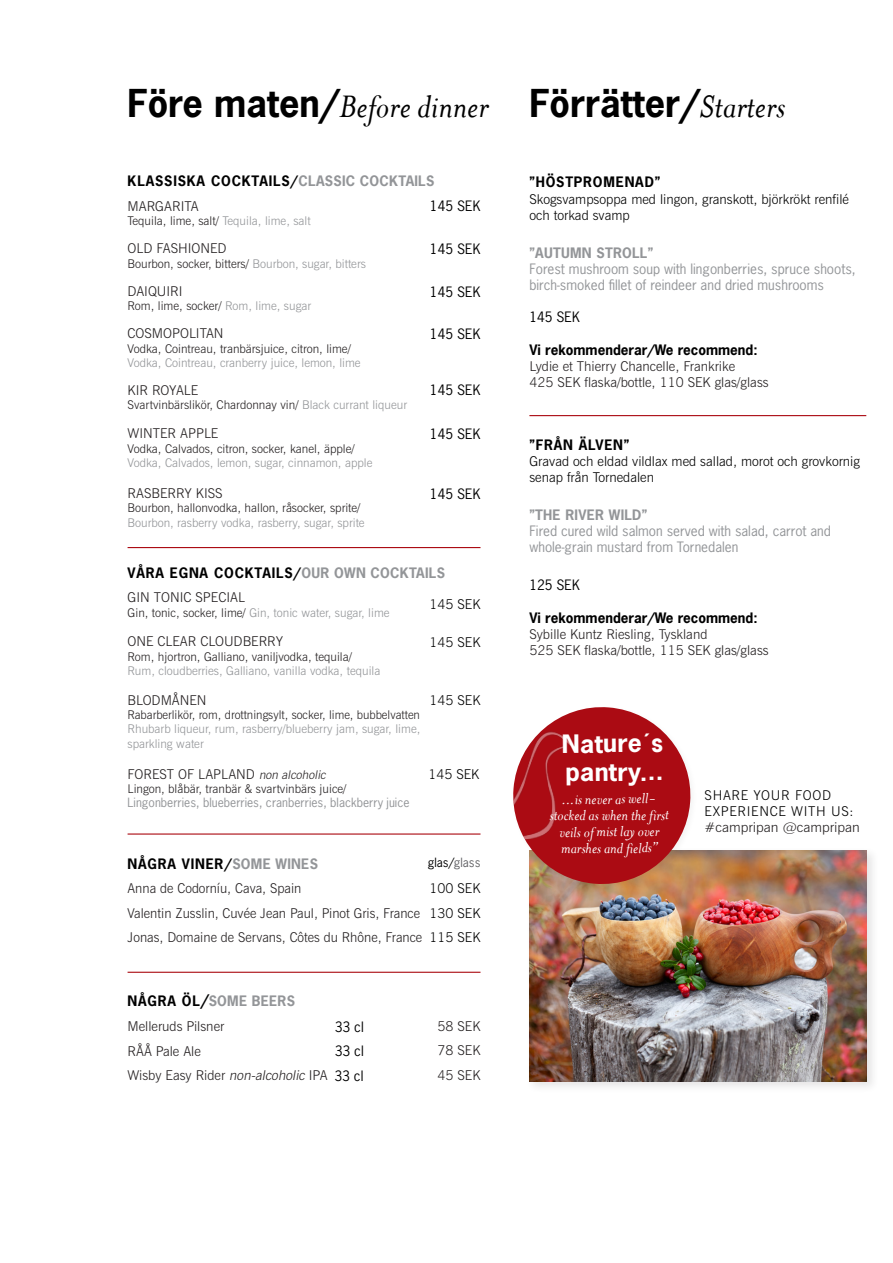
<style>
.page{position:relative;width:893px;height:1263px;background:#fff}
.page>*{position:absolute;margin:0;border:0;box-sizing:border-box;transform-origin:0 0}
.t1{font:italic 36px "Mrs Eaves";color:#000}
.t2{font:700 36px "News Gothic Std";color:#000}
.t3{font:700 23.7px/28.3px "News Gothic Std";color:#fff;scale:1.05 1}
.t4{font:italic 16.5px/16.4px "Mrs Eaves";color:#fff;text-align:center}
.t5{font:300 13.5px/16.2px "News Gothic BT";color:#231f20}
.t6{font:300 13.5px/16.2px "News Gothic BT";color:#000}
.t7{font:13.5px/16.2px "News Gothic Std";color:#939598}
.t8{font:700 13.5px "News Gothic Std";letter-spacing:.04em;color:#000}
.t9{font:13.5px "News Gothic Std";color:#000}
.t10{font:700 13.5px "News Gothic Std";color:#000}
.t11{font:300 13.5px/16.2px "News Gothic BT";letter-spacing:.05em;color:#000}
.t12{font:700 13.5px "News Gothic Std";letter-spacing:.06em;color:#000}
.t13{font:700 13.5px "News Gothic Std";letter-spacing:.02em;color:#939598}
.t14{font:300 12px/14.4px "News Gothic BT";color:#231f20}
.t15{font:300 12px/14.4px "News Gothic BT";color:#939598;text-align:justify}
.t16{font:12px/14.4px "News Gothic Std";color:#939598}
.t17{font:12px "News Gothic Std";color:#000}
.s1{font-family:"News Gothic Std";font-weight:700;font-style:normal}
.s2{color:#939598}
.s3{color:#231f20}
.s4{font-style:italic;font-size:12px}
.s5{font-family:"News Gothic BT";font-weight:300;color:#231f20}
.s6{color:#636366}
.s7{color:#000}
.s8{font-size:15px;color:#000}
.s9{font-style:italic}
.s10{font-family:"Mrs Eaves";font-weight:400;font-style:italic}
</style>
<div class="page">
<hr style="left:128px;top:547px;width:352px;height:1px;background:#ab0b13">
<hr style="left:128px;top:833px;width:352px;height:2px;background:#ab0b13">
<hr style="left:128px;top:972px;width:352px;height:1px;background:#ab0b13">
<hr style="left:529px;top:415px;width:337px;height:1px;background:#ab0b13">
<div style="left:526px;top:846px;width:354px;height:247px;background:#231f20;opacity:.12"></div>
<img style="left:530px;top:850px;width:337px;height:231px">
<div style="left:510px;top:704px;width:189px;height:188px;background:#000;opacity:.05"></div>
<svg style="left:510px;top:704px;width:184px;height:183px;background:#b93d3e"></svg>
<img style="left:510px;top:707px;width:71px;height:170px">
<p class="t1" style="left:128px;top:87px;width:363px"><span class="s1">Före maten/</span>Before dinner</p>
<p class="t8" style="left:128px;top:172px;width:308px">KLASSISKA COCKTAILS/<span class="s2">CLASSIC COCKTAILS</span></p>
<p class="t5" style="left:128px;top:198px;width:73px">MARGARITA</p>
<p class="t14" style="left:128px;top:214px;width:185px">Tequila, lime, salt/ <span class="s2">Tequila, lime, salt</span></p>
<p class="t5" style="left:128px;top:240px;width:101px">OLD FASHIONED</p>
<p class="t14" style="left:128px;top:256px;width:240px">Bourbon, socker, bitters/ <span class="s2">Bourbon, sugar, bitters</span></p>
<p class="t5" style="left:128px;top:283px;width:57px">DAIQUIRI</p>
<p class="t14" style="left:128px;top:299px;width:185px">Rom, lime, socker/ <span class="s2">Rom, lime, sugar</span></p>
<p class="t5" style="left:128px;top:325px;width:98px">COSMOPOLITAN</p>
<p class="t14" style="left:128px;top:341px;width:235px">Vodka, Cointreau, tranbärsjuice, citron, lime/<br><span class="s2">Vodka, Cointreau, cranberry juice, lemon, lime</span></p>
<p class="t5" style="left:128px;top:382px;width:72px">KIR ROYALE</p>
<p class="t14" style="left:128px;top:397px;width:281px">Svartvinbärslikör, Chardonnay vin/ <span class="s2">Black currant liqueur</span></p>
<p class="t5" style="left:128px;top:425px;width:92px">WINTER APPLE</p>
<p class="t14" style="left:128px;top:441px;width:246px">Vodka, Calvados, citron, socker, kanel, äpple/<br><span class="s2">Vodka, Calvados, lemon, sugar, cinnamon, apple</span></p>
<p class="t5" style="left:128px;top:485px;width:97px">RASBERRY KISS</p>
<p class="t14" style="left:128px;top:501px;width:239px">Bourbon, hallonvodka, hallon, råsocker, sprite/<br><span class="s2">Bourbon, rasberry vodka, rasberry, sugar, sprite</span></p>
<p class="t9" style="left:430px;top:198px;width:52px">145 SEK</p>
<p class="t9" style="left:430px;top:240px;width:52px">145 SEK</p>
<p class="t9" style="left:430px;top:283px;width:52px">145 SEK</p>
<p class="t9" style="left:430px;top:325px;width:52px">145 SEK</p>
<p class="t9" style="left:430px;top:382px;width:52px">145 SEK</p>
<p class="t9" style="left:430px;top:425px;width:52px">145 SEK</p>
<p class="t9" style="left:430px;top:485px;width:52px">145 SEK</p>
<p class="t8" style="left:128px;top:564px;width:319px">VÅRA EGNA COCKTAILS/<span class="s2">OUR OWN COCKTAILS</span></p>
<p class="t5" style="left:128px;top:589px;width:119px">GIN TONIC SPECIAL</p>
<p class="t15" style="left:128px;top:605px;width:264px"><span class="s3">Gin, tonic, socker, lime/</span> Gin, tonic water, sugar, lime</p>
<p class="t5" style="left:128px;top:633px;width:157px">ONE CLEAR CLOUDBERRY</p>
<p class="t15" style="left:128px;top:649px;width:254px"><span class="s3">Rom, hjortron, Galliano, vaniljvodka, tequila/<br></span>Rum, cloudberries, Galliano, vanilla vodka, tequila</p>
<p class="t5" style="left:128px;top:692px;width:81px">BLODMÅNEN</p>
<p class="t15" style="left:128px;top:707px;width:294px"><span class="s3">Rabarberlikör, rom, drottningsylt, socker, lime, bubbelvatten </span>Rhubarb liqueur, rum, rasberry/blueberry jam, sugar, lime, sparkling water</p>
<p class="t5" style="left:128px;top:766px;width:202px">FOREST OF LAPLAND <span class="s4">non alcoholic</span></p>
<p class="t16" style="left:128px;top:781px;width:283px"><span class="s5">Lingon, blåbär, tranbär &amp; svartvinbärs juice/<br></span>Lingonberries, blueberries, cranberries, blackberry juice</p>
<p class="t6" style="left:429px;top:596px;width:53px">145 SEK</p>
<p class="t6" style="left:429px;top:634px;width:53px">145 SEK</p>
<p class="t6" style="left:429px;top:692px;width:53px">145 SEK</p>
<p class="t6" style="left:428px;top:766px;width:53px">145 SEK</p>
<p class="t12" style="left:128px;top:854px;width:192px">NÅGRA VINER/<span class="s2">SOME WINES</span></p>
<p class="t5" style="left:128px;top:880px;width:175px">Anna de Codorníu, Cava, Spain</p>
<p class="t5" style="left:128px;top:905px;width:294px">Valentin Zusslin, Cuvée Jean Paul, Pinot Gris, France</p>
<p class="t5" style="left:128px;top:929px;width:296px">Jonas, Domaine de Servans, Côtes du Rhône, France</p>
<p class="t17" style="left:428px;top:855px;width:54px">glas/<span class="s6">glass</span></p>
<p class="t6" style="left:429px;top:880px;width:53px">100 SEK</p>
<p class="t6" style="left:429px;top:905px;width:53px">130 SEK</p>
<p class="t6" style="left:429px;top:929px;width:53px">115 SEK</p>
<p class="t13" style="left:128px;top:992px;width:169px"><span class="s7">NÅGRA ÖL</span><span class="s8">/</span>SOME BEERS</p>
<p class="t9" style="left:335px;top:1018px;width:30px">33 cl</p>
<p class="t9" style="left:334px;top:1067px;width:30px">33 cl</p>
<p class="t5" style="left:437px;top:1018px;width:45px">58 SEK</p>
<p class="t5" style="left:128px;top:1018px;width:98px">Melleruds Pilsner</p>
<p class="t5" style="left:128px;top:1042px;width:75px">RÅÅ Pale Ale</p>
<p class="t9" style="left:335px;top:1042px;width:30px">33 cl</p>
<p class="t5" style="left:437px;top:1042px;width:45px">78 SEK</p>
<p class="t5" style="left:437px;top:1067px;width:45px">45 SEK</p>
<p class="t5" style="left:128px;top:1067px;width:202px">Wisby Easy Rider <span class="s9">non-alcoholic</span> IPA</p>
<p class="t2" style="left:529px;top:79px;width:257px">Förrätter/<span class="s10">Starters</span></p>
<p class="t12" style="left:529px;top:173px;width:132px">”HÖSTPROMENAD”</p>
<p class="t6" style="left:529px;top:191px;width:321px">Skogsvampsoppa med lingon, granskott, björkrökt renfilé och torkad svamp</p>
<p class="t13" style="left:529px;top:244px;width:125px">”AUTUMN STROLL”</p>
<p class="t7" style="left:529px;top:260px;width:328px">Forest mushroom soup with lingonberries, spruce shoots, birch-smoked fillet of reindeer and dried mushrooms</p>
<p class="t9" style="left:529px;top:309px;width:52px">145 SEK</p>
<p class="t10" style="left:529px;top:341px;width:230px">Vi rekommenderar/We recommend:</p>
<p class="t5" style="left:529px;top:358px;width:241px">Lydie et Thierry Chancelle, Frankrike<br>425 SEK flaska/bottle, 110 SEK glas/glass</p>
<p class="t12" style="left:529px;top:436px;width:101px">”FRÅN ÄLVEN”</p>
<p class="t6" style="left:529px;top:453px;width:332px">Gravad och eldad vildlax med sallad, morot och grovkornig senap från Tornedalen</p>
<p class="t13" style="left:529px;top:506px;width:119px">”THE RIVER WILD”</p>
<p class="t7" style="left:529px;top:523px;width:303px">Fired cured wild salmon served with salad, carrot and whole-grain mustard from Tornedalen</p>
<p class="t9" style="left:529px;top:576px;width:52px">125 SEK</p>
<p class="t10" style="left:529px;top:608px;width:230px">Vi rekommenderar/We recommend:</p>
<p class="t5" style="left:529px;top:626px;width:241px">Sybille Kuntz Riesling, Tyskland<br>525 SEK flaska/bottle, 115 SEK glas/glass</p>
<p class="t3" style="left:562px;top:729px;width:98px">Nature´s pantry...</p>
<p class="t4" style="left:549px;top:792px;width:121px;rotate:-1deg">...is never as well&shy;stocked as when the first veils of mist lay over marshes and fields”</p>
<p class="t11" style="left:705px;top:787px;width:157px">SHARE YOUR FOOD<br>EXPERIENCE WITH US: <span class="s3">#campripan @campripan</span></p>
</div>
